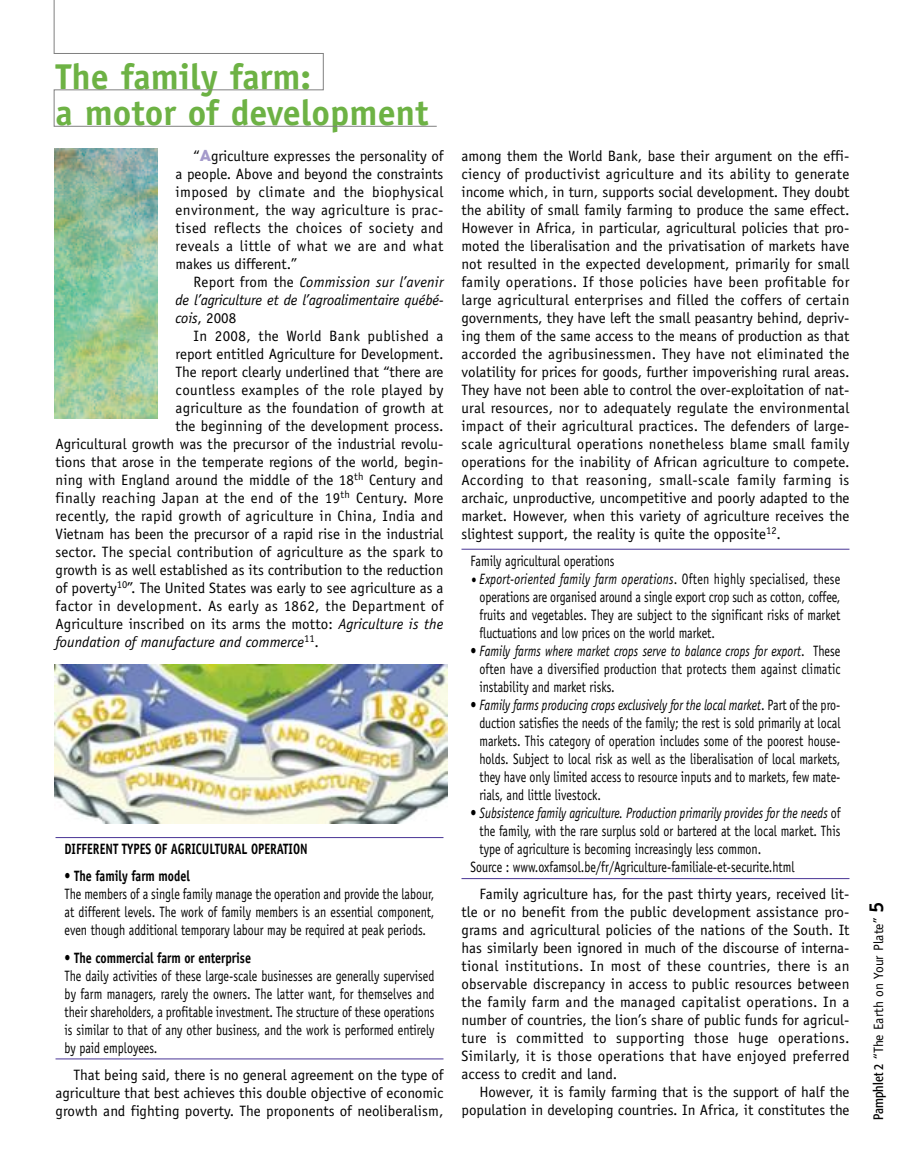
<style>
.page{position:relative;width:905px;height:1175px;background:#fff}
.page>*{position:absolute;margin:0;border:0;box-sizing:border-box;transform-origin:0 0}
.t1{font:700 36px/36px "Officina Sans";color:#6db244}
.t2{font:15px/18px "Officina Sans";color:#000;text-align:justify}
.t3{font:15px/18px "Officina Sans";color:#000;text-align:justify;scale:.8 1}
.t4{font:15px "Officina Sans";letter-spacing:.025em;color:#000}
.t5{font:italic 15px/18px "Officina Sans";color:#000;text-align:justify}
.t6{font:700 15px "Officina Sans";color:#000;scale:.8 1}
.t7{font:italic 15px "Officina Sans";color:#000;scale:.8 1}
.t8{font:15px "Officina Sans";letter-spacing:.02em;color:#000}
.t9{font:13.5px "Officina Sans";color:#000}
.s1{font-family:"Avant Garde";font-weight:700;color:#a49acb}
.s2{font-style:normal}
.s3{font-style:italic}
.s4{font-family:"Ai Pai Nutaaq";font-weight:700}
.s5{font-family:"Formata";font-stretch:condensed}
.s6{font-weight:700;font-size:20.25px}
</style>
<div class="page">
<hr style="left:56px;top:837px;width:387px;height:1px;background:#493596">
<hr style="left:56px;top:1058px;width:387px;height:1px;background:#493596">
<hr style="left:461px;top:549px;width:388px;height:1px;background:#493596">
<hr style="left:461px;top:878px;width:388px;height:1px;background:#493596">
<svg style="left:54px;top:0;width:383px;height:126px"></svg>
<img style="left:54px;top:148px;width:104px;height:270px">
<img style="left:54px;top:665px;width:393px;height:159px">
<h1 class="t1" style="left:56px;top:62px;width:374px">The family farm:<br>a motor of development</h1>
<p class="t2" style="left:175px;top:148px;width:269px;text-indent:18px">“<span class="s1">A</span>griculture expresses the personality of a people. Above and beyond the constraints imposed by climate and the biophysical environment, the way agriculture is prac&shy;tised reflects the choices of society and reveals a little of what we are and what makes us different.”</p>
<p class="t5" style="left:175px;top:274px;width:269px;text-indent:18px"><span class="s2">Report from the</span> Commission sur l’avenir de l’agriculture et de l’agroalimentaire québé&shy;cois<span class="s2">, 2008</span></p>
<p class="t4" style="left:193px;top:330px;width:251px">In 2008, the World Bank published a</p>
<p class="t2" style="left:175px;top:346px;width:269px">report entitled Agriculture for Development.</p>
<p class="t2" style="left:175px;top:364px;width:269px">The report clearly underlined that “there are</p>
<p class="t4" style="left:175px;top:384px;width:269px">countless examples of the role played by</p>
<p class="t2" style="left:175px;top:400px;width:269px">agriculture as the foundation of growth at</p>
<p class="t2" style="left:175px;top:418px;width:269px">the beginning of the development process.</p>
<p class="t2" style="left:55px;top:436px;width:389px">Agricultural growth was the precursor of the industrial revolu-</p>
<p class="t2" style="left:55px;top:454px;width:389px">tions that arose in the temperate regions of the world, begin-</p>
<p class="t2" style="left:55px;top:472px;width:389px">ning with England around the middle of the 18<sup>th</sup> Century and</p>
<p class="t4" style="left:55px;top:492px;width:389px">finally reaching Japan at the end of the 19<sup>th</sup> Century. More</p>
<p class="t8" style="left:56px;top:510px;width:389px">recently, the rapid growth of agriculture in China, India and</p>
<p class="t2" style="left:56px;top:526px;width:389px">Vietnam has been the precursor of a rapid rise in the industrial</p>
<p class="t2" style="left:56px;top:544px;width:389px">sector. The special contribution of agriculture as the spark to</p>
<p class="t2" style="left:56px;top:562px;width:389px">growth is as well established as its contribution to the reduction</p>
<p class="t2" style="left:56px;top:580px;width:389px">of poverty<sup>10</sup>”. The United States was early to see agriculture as a</p>
<p class="t4" style="left:55px;top:600px;width:389px">factor in development. As early as 1862, the Department of</p>
<p class="t2" style="left:55px;top:616px;width:389px">Agriculture inscribed on its arms the motto: <span class="s3">Agriculture is the</span></p>
<p class="t5" style="left:55px;top:634px;width:265px">foundation of manufacture and commerce<sup>11</sup><span class="s2">.</span></p>
<p class="t6" style="left:64px;top:843px;width:305px">DIFFERENT TYPES OF AGRICULTURAL OPERATION</p>
<p class="t6" style="left:65px;top:870px;width:158px">• The family farm model</p>
<p class="t3" style="left:65px;top:886px;width:464px">The members of a single family manage the operation and provide the labour, at different levels. The work of family members is an essential component, even though additional temporary labour may be required at peak periods.</p>
<p class="t6" style="left:65px;top:951px;width:235px">• The commercial farm or enterprise</p>
<p class="t3" style="left:64px;top:967px;width:464px">The daily activities of these large-scale businesses are generally supervised by farm managers, rarely the owners. The latter want, for themselves and their shareholders, a profitable investment. The structure of these operations is similar to that of any other business, and the work is performed entirely by paid employees.</p>
<p class="t2" style="left:56px;top:1066px;width:389px;text-indent:18px">That being said, there is no general agreement on the type of agriculture that best achieves this double objective of economic growth and fighting poverty. The proponents of neoliberalism,</p>
<p class="t2" style="left:461px;top:148px;width:389px">among them the World Bank, base their argument on the effi&shy;ciency of productivist agriculture and its ability to generate income which, in turn, supports social development. They doubt the ability of small family farming to produce the same effect.<br>However in Africa, in particular, agricultural policies that pro&shy;moted the liberalisation and the privatisation of markets have not resulted in the expected development, primarily for small family operations. If those policies have been profitable for large agricultural enterprises and filled the coffers of certain governments, they have left the small peasantry behind, depriv&shy;ing them of the same access to the means of production as that accorded the agribusinessmen. They have not eliminated the volatility for prices for goods, further impoverishing rural areas.<br>They have not been able to control the over-exploitation of nat&shy;ural resources, nor to adequately regulate the environmental impact of their agricultural practices. The defenders of large&shy;scale agricultural operations nonetheless blame small family operations for the inability of African agriculture to compete.<br>According to that reasoning, small-scale family farming is archaic, unproductive, uncompetitive and poorly adapted to the market. However, when this variety of agriculture receives the slightest support, the reality is quite the opposite<sup>12</sup>.</p>
<p class="t3" style="left:470px;top:553px;width:182px">Family agricultural operations</p>
<p class="t3" style="left:479px;top:571px;width:452px;text-indent:-9px"><span class="s4">•</span> <span class="s3">Export-oriented family farm operations</span>. Often highly specialised, these operations are organised around a single export crop such as cotton, coffee, fruits and vegetables. They are subject to the significant risks of market fluctuations and low prices on the world market.</p>
<p class="t3" style="left:479px;top:643px;width:452px;text-indent:-9px">• <span class="s3">Family farms where market crops serve to balance crops for export</span>. These often have a diversified production that protects them against climatic instability and market risks.</p>
<p class="t3" style="left:479px;top:697px;width:452px;text-indent:-9px">• <span class="s3">Family farms producing crops exclusively for the local market</span>. Part of the pro&shy;duction satisfies the needs of the family; the rest is sold primarily at local markets. This category of operation includes some of the poorest house&shy;holds. Subject to local risk as well as the liberalisation of local markets, they have only limited access to resource inputs and to markets, few mate&shy;rials, and little livestock.</p>
<p class="t7" style="left:470px;top:807px;width:464px"><span class="s2">•</span> Subsistence family agriculture. Production primarily provides for the needs <span class="s2">of</span></p>
<p class="t3" style="left:479px;top:823px;width:452px">the family, with the rare surplus sold or bartered at the local market. This</p>
<p class="t3" style="left:479px;top:841px;width:354px">type of agriculture is becoming increasingly less common.</p>
<p class="t3" style="left:470px;top:859px;width:406px">Source : www.oxfamsol.be/fr/Agriculture-familiale-et-securite.html</p>
<p class="t2" style="left:461px;top:886px;width:389px;text-indent:18px">Family agriculture has, for the past thirty years, received lit&shy;tle or no benefit from the public development assistance pro&shy;grams and agricultural policies of the nations of the South. It has similarly been ignored in much of the discourse of interna&shy;tional institutions. In most of these countries, there is an observable discrepancy in access to public resources between the family farm and the managed capitalist operations. In a number of countries, the lion’s share of public funds for agricul&shy;ture is committed to supporting those huge operations.<br>Similarly, it is those operations that have enjoyed preferred access to credit and land.</p>
<p class="t2" style="left:461px;top:1084px;width:389px;text-align:right">However, it is family farming that is the support of half the population in developing countries. In Africa, it constitutes the</p>
<p class="t9" style="left:873px;top:1119px;width:219px;rotate:-90deg"><span class="s5">Pamphlet 2</span> “The Earth on Your Plate” <span class="s6">5</span></p>
</div>
